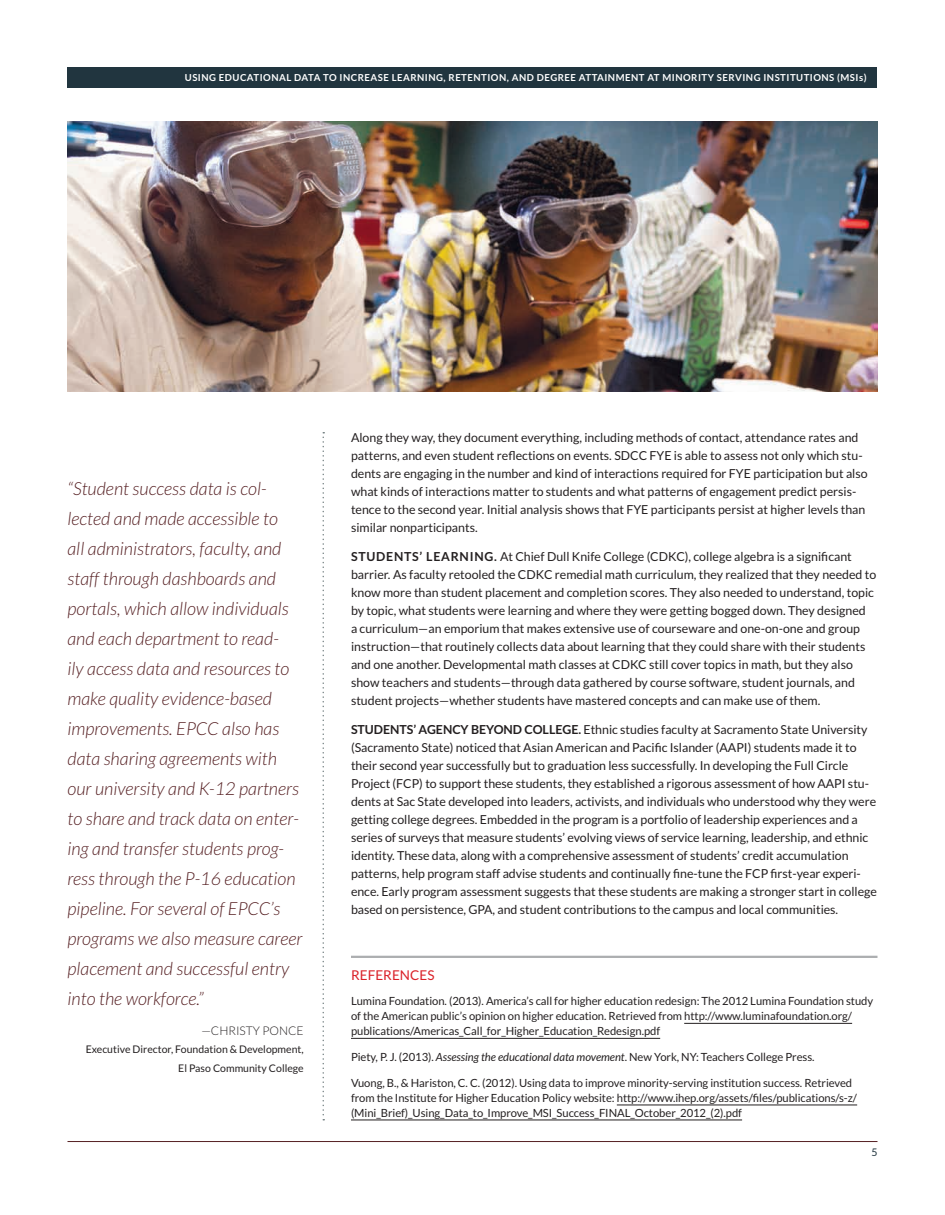
<style>
.page{position:relative;width:945px;height:1215px;background:#fff}
.page>*{position:absolute;margin:0;border:0;box-sizing:border-box;transform-origin:0 0}
.t1{font:italic 300 18px/30px "Lato";color:#551f22}
.t2{font:13.5px "Lato";color:#da2128}
.t3{font:12.3px/18px "Lato";color:#231f20}
.t4{font:300 12px "Lato";color:#231f20}
.t5{font:11.25px/15px "Lato";letter-spacing:-.005em;color:#231f20}
.t6{font:10.5px/18.8px "Lato";color:#231f20;text-align:right}
.t7{font:10.5px "Lato";color:#21353f}
.t8{font:700 9.6px "Lato";letter-spacing:.05em;color:#fff}
.s1{font-weight:700}
.s2{font-style:italic}
</style>
<div class="page">
<hr style="left:68px;top:1141px;width:810px;height:1px;background:#551f22">
<div style="left:68px;top:68px;width:810px;height:20px;background:#21353f"></div>
<hr style="left:351px;top:956px;width:527px;height:2px;background:#acaeb0">
<hr style="left:684px;top:1023px;width:168px;height:1px;background:#231f20">
<hr style="left:351px;top:1038px;width:309px;height:1px;background:#231f20">
<hr style="left:617px;top:1105px;width:240px;height:1px;background:#231f20">
<hr style="left:351px;top:1120px;width:391px;height:1px;background:#231f20">
<img style="left:68px;top:122px;width:810px;height:270px">
<svg style="left:322px;top:432px;width:2px;height:688px"></svg>
<p class="t8" style="left:185px;top:72px;width:683px">USING EDUCATIONAL DATA TO I NCREASE LEARNING, RETENTION, AND DEGREE ATTAINMENT AT MINORITY SERVING I NSTITUTIONS (MSIS)</p>
<p class="t1" style="left:68px;top:474px;width:237px">“Student success data is col&shy;lected and made accessible to<br>all administrators, faculty, and staff through dashboards and portals, which allow individuals and each department to read-<br>ily access data and resources to make quality evidence-based improvements. EPCC also has data sharing agreements with our university and K-12 partners to share and track data on enter&shy;ing and transfer students prog&shy;ress through the P-16 education pipeline. For several of EPCC’s programs we also measure career placement and successful entry into the workforce.”</p>
<p class="t4" style="left:201px;top:1024px;width:104px">—CH RISTY PONCE</p>
<p class="t6" style="left:86px;top:1040px;width:219px">Executive Director, Foundation &amp; Development,<br>El Paso Community College</p>
<p class="t3" style="left:351px;top:428px;width:518px">Along they way, they document everything, including methods of contact, attendance rates and patterns, and even student reflections on events. SDCC FYE is able to assess not only which stu&shy;dents are engaging in the number and kind of interactions required for FYE participation but also what kinds of interactions matter to students and what patterns of engagement predict persis&shy;tence to the second year. Initial analysis shows that FYE participants persist at higher levels than similar nonparticipants.</p>
<p class="t3" style="left:351px;top:547px;width:527px"><span class="s1">STUDENTS’ LEARNING.</span> At Chief Dull Knife College (CDKC), college algebra is a significant barrier. As faculty retooled the CDKC remedial math curriculum, they realized that they needed to know more than student placement and completion scores. They also needed to understand, topic by topic, what students were learning and where they were getting bogged down. They designed<br>a curriculum—an emporium that makes extensive use of courseware and one-on-one and group instruction—that routinely collects data about learning that they could share with their students and one another. Developmental math classes at CDKC still cover topics in math, but they also show teachers and students—through data gathered by course software, student journals, and student projects—whether students have mastered concepts and can make use of them.</p>
<p class="t3" style="left:351px;top:720px;width:527px"><span class="s1">STUDENTS’ AGENCY BEYOND COLLEGE.</span> Ethnic studies faculty at Sacramento State University (Sacramento State) noticed that Asian American and Pacific Islander (AAPI) students made it to their second year successfully but to graduation less successfully. In developing the Full Circle Project (FCP) to support these students, they established a rigorous assessment of how AAPI stu&shy;dents at Sac State developed into leaders, activists, and individuals who understood why they were getting college degrees. Embedded in the program is a portfolio of leadership experiences and a series of surveys that measure students’ evolving views of service learning, leadership, and ethnic identity. These data, along with a comprehensive assessment of students’ credit accumulation patterns, help program staff advise students and continually fine-tune the FCP first-year experi&shy;ence. Early program assessment suggests that these students are making a stronger start in college based on persistence, GPA, and student contributions to the campus and local communities.</p>
<p class="t2" style="left:351px;top:967px;width:18px">References</p>
<p class="t5" style="left:351px;top:994px;width:524px">Lumina Foundation. (2013). America’s call for higher education redesign: The 2012 Lumina Foundation study of the American public’s opinion on higher education. Retrieved from http://www.luminafoundation.org/ publications/Americas_Call_for_Higher_Education_Redesign.pdf</p>
<p class="t5" style="left:351px;top:1050px;width:465px">Piety, P. J. (2013). <span class="s2">Assessing the educational data movement</span>. New York, NY: Teachers College Press.</p>
<p class="t5" style="left:351px;top:1075px;width:508px">Vuong, B., &amp; Hariston, C. C. (2012). Using data to improve minority-serving institution success. Retrieved from the Institute for Higher Education Policy website: http://www.ihep.org/assets/files/publications/s-z/ (Mini_Brief)_Using_Data_to_Improve_MSI_Success_FINAL_October_2012_(2).pdf</p>
<p class="t7" style="left:871px;top:1146px;width:8px">5</p>
</div>
